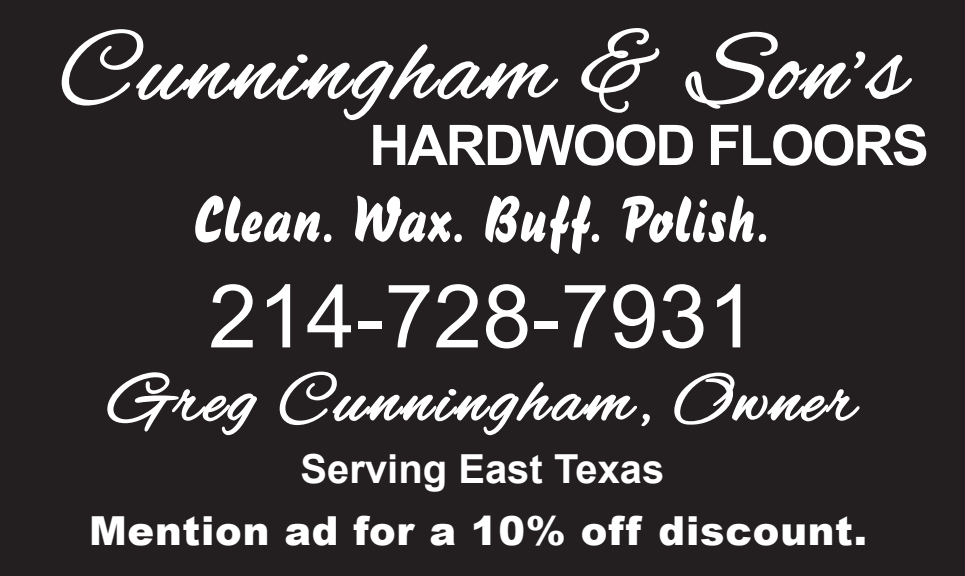
<style>
.page{position:relative;width:965px;height:576px;background:#231f20}
.page>*{position:absolute;margin:0;border:0;box-sizing:border-box;transform-origin:0 0}
.t1{font:104px "Alex Brush";letter-spacing:.04em;color:#fff}
.t2{font:88px "Arial";color:#fff}
.t3{font:72px "Alex Brush";letter-spacing:.06em;color:#fff}
.t4{font:64px "Brush 738 BT Regular A";color:#fff}
.t5{font:700 56px "Arial";letter-spacing:-.04em;color:#fff}
.t6{font:900 40px "Arial";letter-spacing:.02em;color:#fff}
.t7{font:700 40px "Arial";color:#fff}
</style>
<div class="page">
<svg style="left:61px;top:29px;width:498px;height:92px"></svg>
<svg style="left:581px;top:28px;width:79px;height:85px"></svg>
<svg style="left:685px;top:31px;width:227px;height:78px"></svg>
<svg style="left:107px;top:372px;width:150px;height:64px"></svg>
<svg style="left:279px;top:371px;width:371px;height:65px"></svg>
<svg style="left:674px;top:372px;width:186px;height:53px"></svg>
<p class="t1" style="left:59px;top:12px;width:847px">Cunningham &amp; Son’s</p>
<p class="t5" style="left:369px;top:108px;width:561px">HARDWOOD FLOORS</p>
<p class="t4" style="left:193px;top:180px;width:580px">Clean. Wax. Buff. Polish.</p>
<p class="t2" style="left:208px;top:259px;width:549px">214-728-7931</p>
<p class="t3" style="left:109px;top:360px;width:747px">Greg Cunningham, Owner</p>
<p class="t7" style="left:300px;top:443px;width:365px">Serving East Texas</p>
<p class="t6" style="left:89px;top:501px;width:779px">Mention ad for a 10% off discount.</p>
</div>
